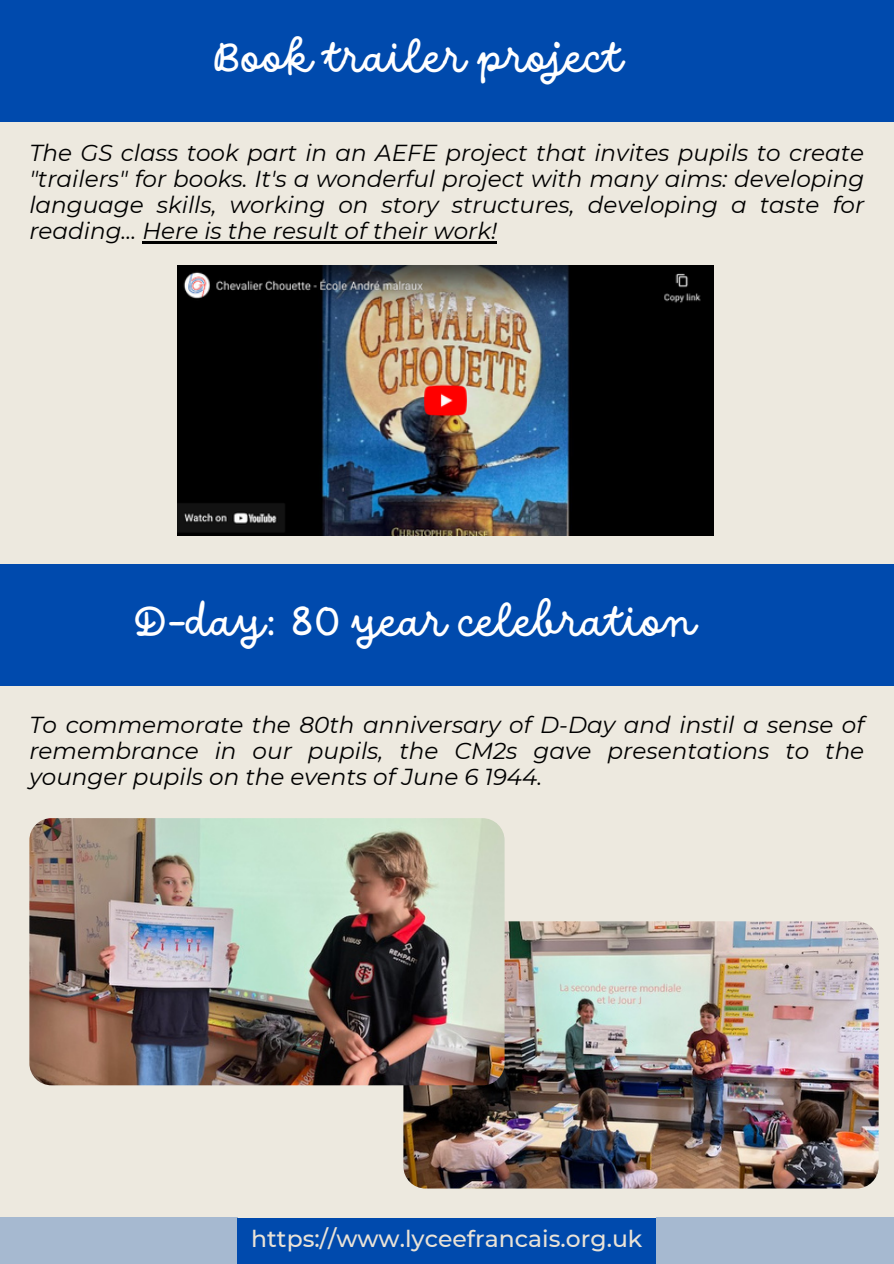
<style>
.page{position:relative;width:894px;height:1264px;background:#fff}
.page>*{position:absolute;margin:0;border:0;box-sizing:border-box;transform-origin:0 0}
.t1{font:45px "DO Script Regular";color:#fff}
.t2{font:500 23.55px "Montserrat";color:#e9e2d7}
.t3{font:italic 23.1px/25.8px "Montserrat";color:#000;text-align:justify}
</style>
<div class="page">
<div style="left:0;top:0;width:893px;height:1263px;background:#ede9df"></div>
<div style="left:0;top:0;width:893px;height:121px;background:#004aad"></div>
<div style="left:237px;top:1217px;width:419px;height:46px;background:#004aad"></div>
<div style="left:656px;top:1217px;width:237px;height:46px;background:#a6b9d0"></div>
<div style="left:0;top:1217px;width:237px;height:46px;background:#a6b9d0"></div>
<div style="left:0;top:564px;width:893px;height:121px;background:#004aad"></div>
<hr style="left:142px;top:241px;width:355px;height:2px;background:#000">
<img style="left:177px;top:265px;width:536px;height:270px">
<img style="left:403px;top:921px;width:475px;height:267px;border-radius:22px">
<img style="left:29px;top:818px;width:475px;height:267px;border-radius:22px">
<p class="t1" style="left:210px;top:31px;width:414px">Book trailer project</p>
<h1 class="t3" style="left:29px;top:140px;width:836px">The GS class took part in an AEFE project that invites pupils to create "trailers" for books. It's a wonderful project with many aims: developing language skills, working on story structures, developing a taste for reading... Here is the result of their work!</h1>
<p class="t1" style="left:138px;top:595px;width:560px">D-day: 80 year celebration</p>
<p class="t3" style="left:29px;top:712px;width:836px">To commemorate the 80th anniversary of D-Day and instil a sense of remembrance in our pupils, the CM2s gave presentations to the younger pupils on the events of June 6 1944.</p>
<h1 class="t2" style="left:251px;top:1224px;width:392px">https://www.lyceefrancais.org.uk</h1>
</div>
